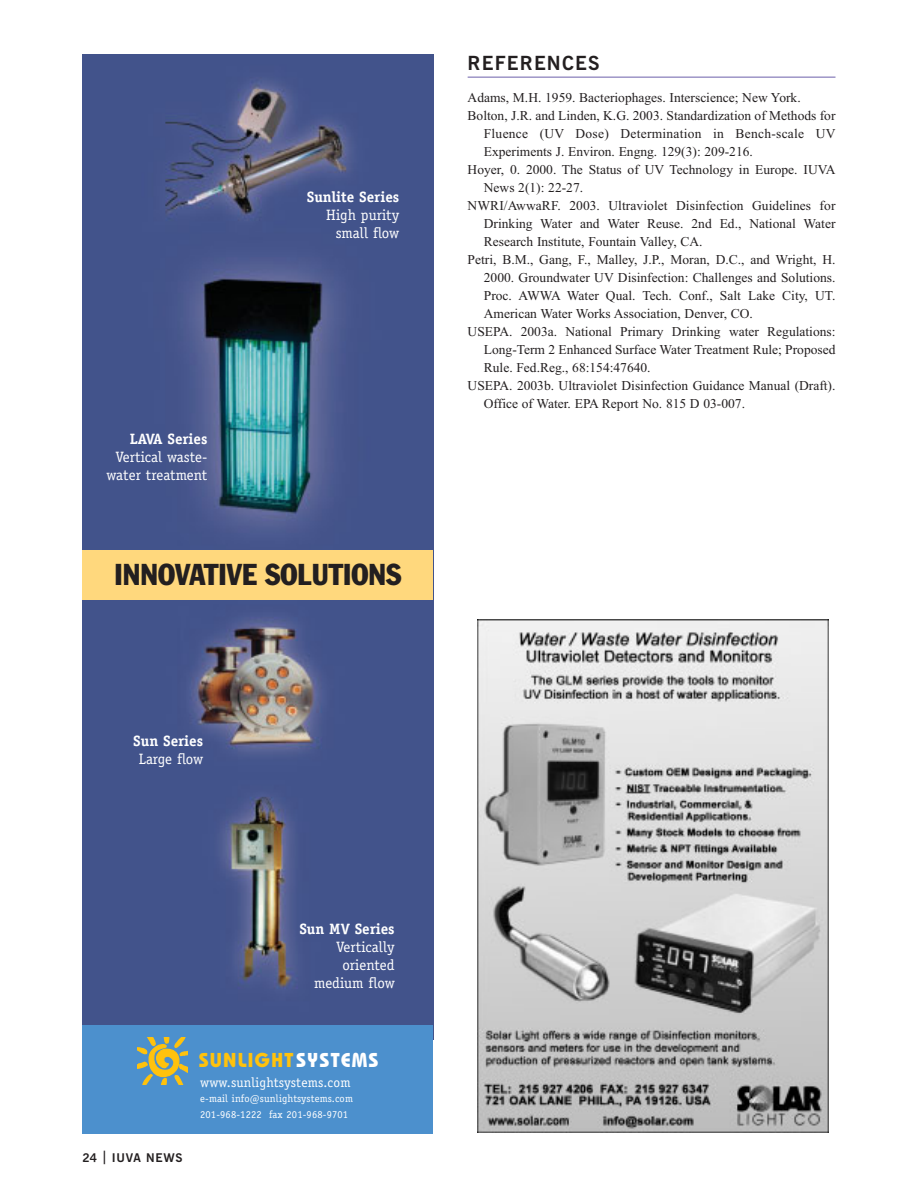
<style>
.page{position:relative;width:918px;height:1188px;background:#fff}
.page>*{position:absolute;margin:0;border:0;box-sizing:border-box;transform-origin:0 0}
.t1{font:condensed 29.7px "Franklin Gothic";color:#231f20}
.t2{font:700 20.1px "Bauhaus";letter-spacing:.055em;color:#ffc20d}
.t3{font:700 19.5px "News Gothic BT";letter-spacing:.06em;color:#231f20}
.t4{font:15px/18px "Officina Serif";color:#fff;text-align:right}
.t5{font:700 15px "Officina Serif";color:#fff}
.t6{font:15px "Officina Serif";letter-spacing:-.02em;color:#fff}
.t7{font:13.5px "Times New Roman";color:#231f20}
.t8{font:13.5px "Times New Roman";letter-spacing:.02em;color:#231f20}
.t9{font:13.5px "Officina Serif";letter-spacing:.015em;color:#fff}
.t10{font:700 12px "News Gothic BT";letter-spacing:.06em;color:#231f20}
.t11{font:10.5px/15.3px "Officina Serif";letter-spacing:.015em;color:#fff}
.s1{color:#fff}
.s2{font-size:13.5px}
</style>
<div class="page">
<hr style="left:468px;top:77px;width:368px;height:1px;background:#7d71b4">
<img style="left:478px;top:620px;width:351px;height:513px">
<svg style="left:82px;top:54px;width:352px;height:1080px;background:#51648e"></svg>
<p class="t5" style="left:130px;top:434px;width:79px">LAVA Series</p>
<p class="t4" style="left:107px;top:449px;width:103px">Vertical waste&shy;water treatment</p>
<p class="t5" style="left:307px;top:191px;width:94px">Sunlite Series</p>
<p class="t4" style="left:326px;top:207px;width:74px">High purity small flow</p>
<h1 class="t1" style="left:115px;top:564px;width:288px">INNOVATIVE SOLUTIONS</h1>
<p class="t5" style="left:133px;top:735px;width:71px">Sun Series</p>
<p class="t6" style="left:139px;top:753px;width:66px">Large flow</p>
<p class="t5" style="left:299px;top:923px;width:97px">Sun MV Series</p>
<p class="t4" style="left:314px;top:939px;width:82px">Vertically oriented medium flow</p>
<h2 class="t2" style="left:199px;top:1053px;width:181px">SUNLIGHT<span class="s1">SYSTEMS</span></h2>
<p class="t10" style="left:82px;top:1153px;width:101px">24 <span class="s2">|</span> IUVA NEWS</p>
<p class="t9" style="left:200px;top:1077px;width:152px">www.sunlightsystems.com</p>
<p class="t11" style="left:200px;top:1092px;width:154px">e-mail info@sunlightsystems.com<br>201-968-1222 fax 201-968-9701</p>
<h3 class="t3" style="left:468px;top:56px;width:133px">REFERENCES</h3>
<p class="t7" style="left:468px;top:92px;width:335px">Adams, M.H. 1959. Bacteriophages. Interscience; New York.</p>
<p class="t7" style="left:468px;top:110px;width:369px">Bolton, J.R. and Linden, K.G. 2003. Standardization of Methods for</p>
<p class="t8" style="left:484px;top:128px;width:353px">Fluence (UV Dose) Determination in Bench-scale UV</p>
<p class="t7" style="left:484px;top:146px;width:271px">Experiments J. Environ. Engng. 129(3): 209-216.</p>
<p class="t7" style="left:468px;top:164px;width:369px">Hoyer, 0. 2000. The Status of UV Technology in Europe. IUVA</p>
<p class="t7" style="left:484px;top:182px;width:101px">News 2(1): 22-27.</p>
<p class="t7" style="left:468px;top:200px;width:369px">NWRI/AwwaRF. 2003. Ultraviolet Disinfection Guidelines for</p>
<p class="t7" style="left:484px;top:218px;width:353px">Drinking Water and Water Reuse. 2nd Ed., National Water</p>
<p class="t7" style="left:484px;top:236px;width:220px">Research Institute, Fountain Valley, CA.</p>
<p class="t7" style="left:468px;top:254px;width:369px">Petri, B.M., Gang, F., Malley, J.P., Moran, D.C., and Wright, H.</p>
<p class="t7" style="left:484px;top:272px;width:353px">2000. Groundwater UV Disinfection: Challenges and Solutions.</p>
<p class="t7" style="left:484px;top:290px;width:353px">Proc. AWWA Water Qual. Tech. Conf., Salt Lake City, UT.</p>
<p class="t7" style="left:484px;top:308px;width:271px">American Water Works Association, Denver, CO.</p>
<p class="t7" style="left:468px;top:326px;width:369px">USEPA. 2003a. National Primary Drinking water Regulations:</p>
<p class="t7" style="left:484px;top:344px;width:353px">Long-Term 2 Enhanced Surface Water Treatment Rule; Proposed</p>
<p class="t7" style="left:484px;top:362px;width:168px">Rule. Fed.Reg., 68:154:47640.</p>
<p class="t7" style="left:468px;top:380px;width:369px">USEPA. 2003b. Ultraviolet Disinfection Guidance Manual (Draft).</p>
<p class="t7" style="left:484px;top:398px;width:263px">Office of Water. EPA Report No. 815 D 03-007.</p>
</div>
